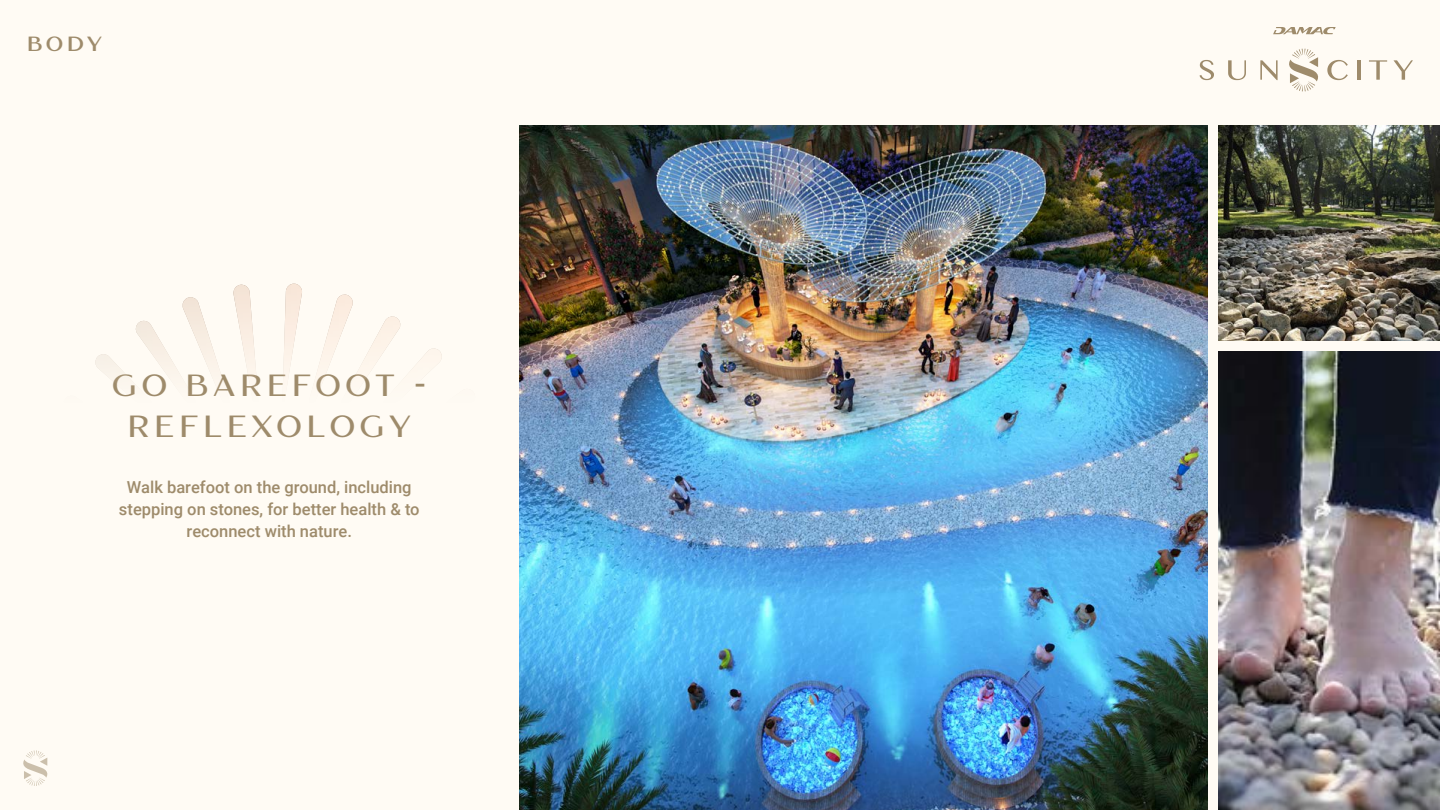
<style>
.page{position:relative;width:1440px;height:810px;background:#fffbf4}
.page>*{position:absolute;margin:0;border:0;box-sizing:border-box;transform-origin:0 0}
.t1{font:600 33.75px/41.2px "Mirante";letter-spacing:.16em;color:#9e8b6b}
.t2{font:700 22.5px "Mirante";color:#9e8b6b}
.t3{font:500 16.5px/21.8px "Roboto";color:#9e8b6b;text-align:center}
</style>
<div class="page">
<img style="left:520px;top:126px;width:688px;height:684px">
<img style="left:1219px;top:351px;width:221px;height:459px">
<img style="left:1219px;top:126px;width:221px;height:215px">
<svg style="left:1273px;top:27px;width:63px;height:7px"></svg>
<svg style="left:1289px;top:49px;width:30px;height:42px"></svg>
<svg style="left:1199px;top:60px;width:15px;height:20px"></svg>
<svg style="left:1228px;top:60px;width:18px;height:20px"></svg>
<svg style="left:1260px;top:60px;width:18px;height:20px"></svg>
<svg style="left:1327px;top:60px;width:21px;height:20px"></svg>
<hr style="left:1357px;top:60px;width:3px;height:20px;background:#9e8b6b">
<svg style="left:1369px;top:60px;width:18px;height:20px"></svg>
<svg style="left:1394px;top:60px;width:19px;height:20px"></svg>
<img style="left:95px;top:284px;width:347px;height:93px">
<svg style="left:23px;top:750px;width:25px;height:36px"></svg>
<h2 class="t2" style="left:27px;top:31px;width:76px">BODY</h2>
<h1 class="t1" style="left:128px;top:365px;width:284px;text-indent:-15px">GO<br>REFLEXOLOGY</h1>
<h1 class="t1" style="left:186px;top:365px;width:211px">BAREFOOT</h1>
<h1 class="t1" style="left:414px;top:365px;width:14px">-</h1>
<p class="t3" style="left:119px;top:476px;width:302px">Walk barefoot on the ground, including stepping on stones, for better health &amp; to reconnect with nature.</p>
</div>
